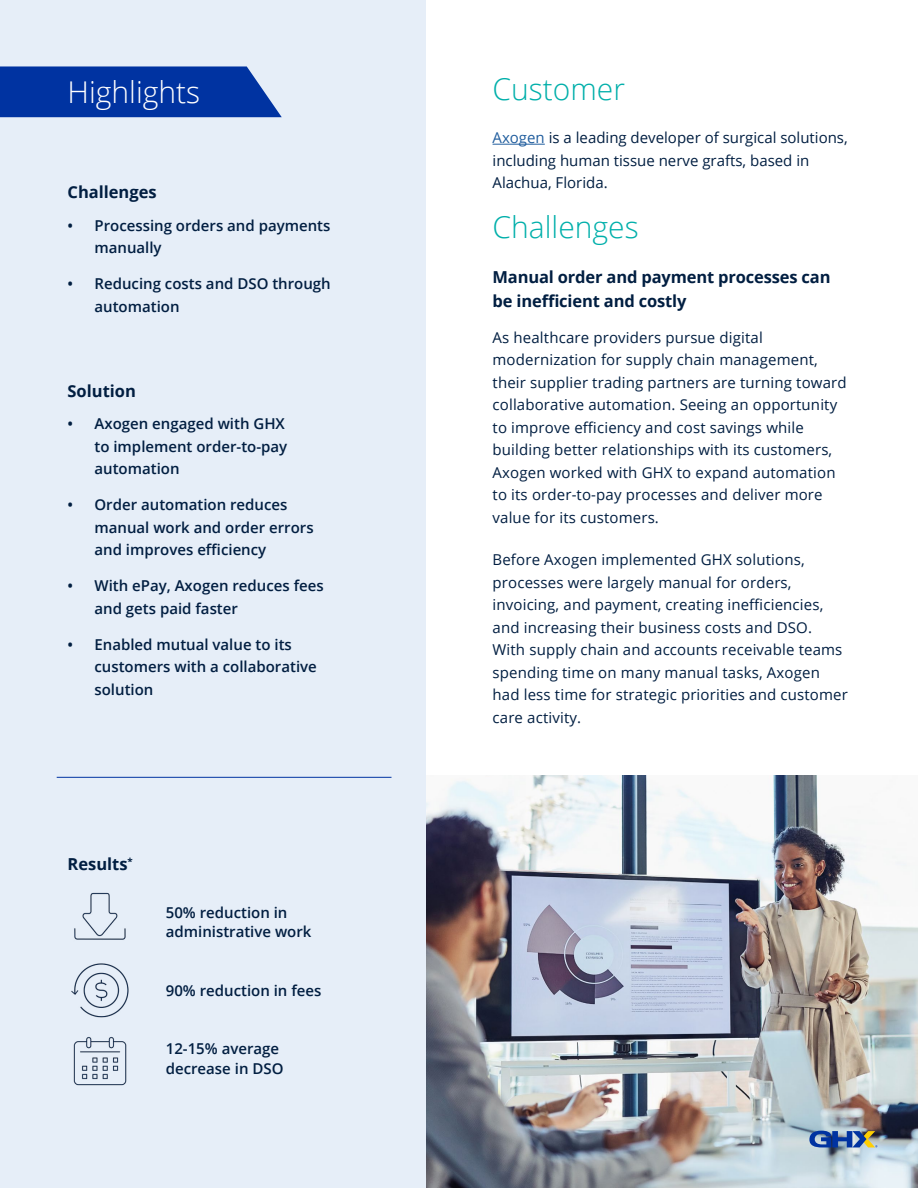
<style>
.page{position:relative;width:918px;height:1188px;background:#fff}
.page>*{position:absolute;margin:0;border:0;box-sizing:border-box;transform-origin:0 0}
.t1{font:300 30px "Open Sans";color:#00afaa}
.t2{font:300 30px "Open Sans";color:#fff}
.t3{font:700 16.5px/24px "Open Sans";letter-spacing:-.01em;color:#011e41}
.t4{font:15px/22.5px "Open Sans";letter-spacing:.01em;color:#011e41}
.t5{font:600 15px/22.5px "Open Sans";color:#011e41}
.s1{color:#215e9e}
</style>
<div class="page">
<img style="left:426px;top:775px;width:492px;height:413px">
<div style="left:0;top:0;width:426px;height:1188px;background:#e6eef8"></div>
<svg style="left:0;top:66px;width:282px;height:51px"></svg>
<hr style="left:493px;top:144px;width:52px;height:1px;background:#215e9e">
<hr style="left:57px;top:777px;width:335px;height:1px;background:#0033a1">
<img style="left:74px;top:892px;width:52px;height:48px">
<img style="left:73px;top:1037px;width:54px;height:49px">
<img style="left:71px;top:963px;width:58px;height:55px">
<svg style="left:809px;top:1131px;width:68px;height:16px"></svg>
<h1 class="t2" style="left:68px;top:71px;width:134px">Highlights</h1>
<p class="t3" style="left:68px;top:180px;width:91px">Challenges</p>
<p class="t5" style="left:95px;top:214px;width:238px;text-indent:-27px">• Processing orders and payments manually</p>
<p class="t5" style="left:95px;top:272px;width:238px;text-indent:-27px">• Reducing costs and DSO through automation</p>
<p class="t3" style="left:68px;top:378px;width:70px">Solution</p>
<p class="t5" style="left:95px;top:412px;width:194px;text-indent:-27px">• Axogen engaged with GHX to implement order-to-pay automation</p>
<p class="t5" style="left:95px;top:493px;width:221px;text-indent:-27px">• Order automation reduces manual work and order errors and improves efficiency</p>
<p class="t5" style="left:95px;top:574px;width:231px;text-indent:-27px">• With ePay, Axogen reduces fees and gets paid faster</p>
<p class="t5" style="left:95px;top:633px;width:224px;text-indent:-27px">• Enabled mutual value to its customers with a collaborative solution</p>
<p class="t3" style="left:68px;top:852px;width:67px">Results<sup>*</sup></p>
<p class="t5" style="left:166px;top:902px;width:147px;line-height:19.5px">50% reduction in administrative work</p>
<p class="t5" style="left:166px;top:979px;width:157px">90% reduction in fees</p>
<p class="t5" style="left:166px;top:1039px;width:119px;line-height:19.5px">12-15% average decrease in DSO</p>
<h1 class="t1" style="left:493px;top:69px;width:134px">Customer</h1>
<p class="t4" style="left:493px;top:126px;width:357px"><span class="s1">Axogen</span> is a leading developer of surgical solutions, including human tissue nerve grafts, based in<br>Alachua, Florida.</p>
<h1 class="t1" style="left:493px;top:207px;width:148px">Challenges</h1>
<p class="t3" style="left:493px;top:264px;width:339px">Manual order and payment processes can be inefficient and costly</p>
<p class="t4" style="left:493px;top:325px;width:356px">As healthcare providers pursue digital modernization for supply chain management, their supplier trading partners are turning toward collaborative automation. Seeing an opportunity to improve efficiency and cost savings while building better relationships with its customers, Axogen worked with GHX to expand automation to its order-to-pay processes and deliver more value for its customers.</p>
<p class="t4" style="left:493px;top:548px;width:357px">Before Axogen implemented GHX solutions, processes were largely manual for orders, invoicing, and payment, creating inefficiencies, and increasing their business costs and DSO.<br>With supply chain and accounts receivable teams spending time on many manual tasks, Axogen had less time for strategic priorities and customer care activity.</p>
</div>
